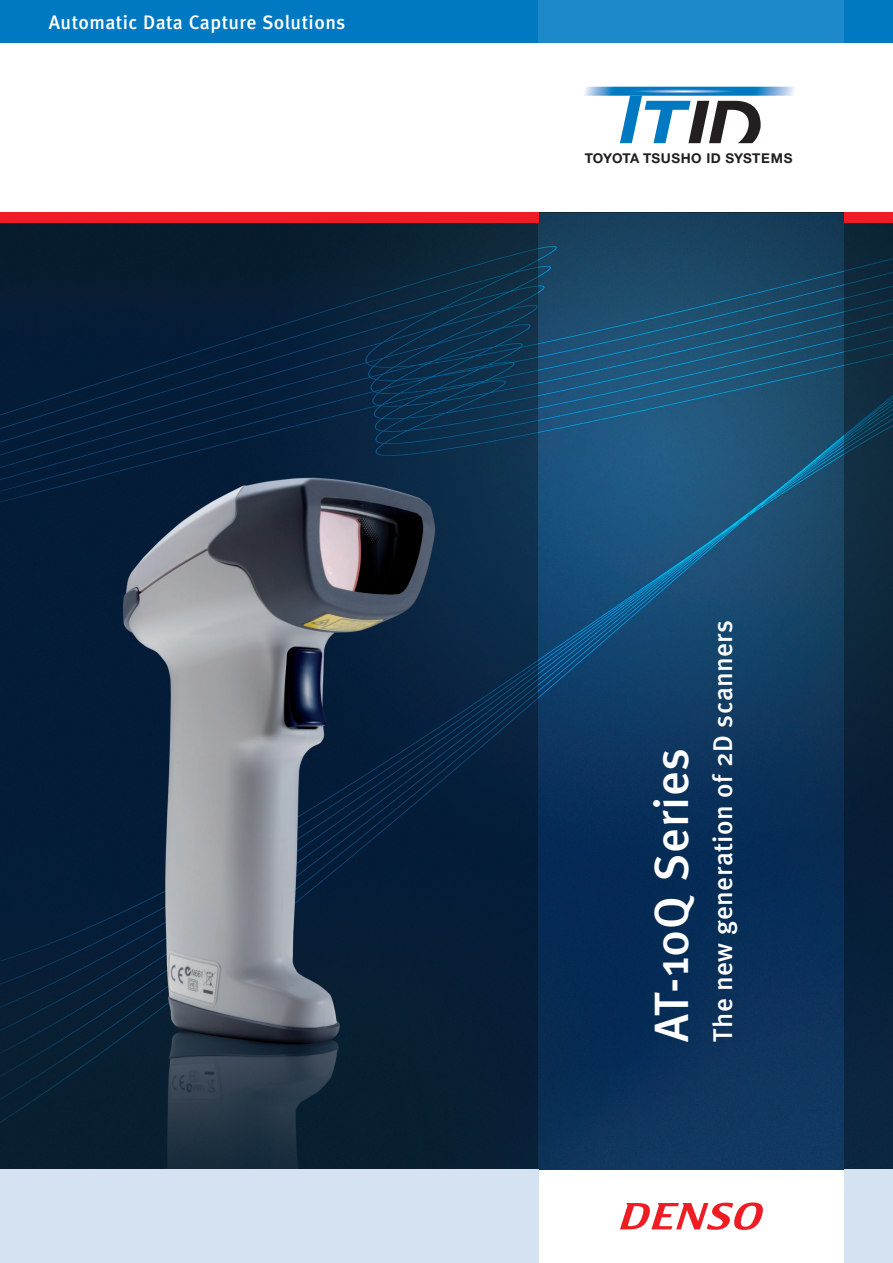
<style>
.page{position:relative;width:893px;height:1263px;background:#fff}
.page>*{position:absolute;margin:0;border:0;box-sizing:border-box;transform-origin:0 0}
.t1{font:500 48px "Meta";letter-spacing:.015em;color:#fff}
.subhead_titel{font:500 27px "Meta";letter-spacing:.015em;color:#fff}
.t2{font:500 19.5px "Meta";letter-spacing:.025em;color:#fff}
.t3{font:700 13.5px "Helvetica Neue";letter-spacing:.02em;color:#231f20}
</style>
<div class="page">
<img style="left:0;top:223px;width:893px;height:946px">
<div style="left:0;top:0;width:893px;height:43px;background:#0079c2"></div>
<svg style="left:539px;top:213px;width:305px;height:956px;background:#123f65"></svg>
<div style="left:0;top:213px;width:539px;height:10px;background:#ee1d23"></div>
<div style="left:539px;top:0;width:305px;height:43px;background:#1e89ca"></div>
<div style="left:844px;top:1169px;width:49px;height:94px;background:#d4e2f2"></div>
<div style="left:0;top:1169px;width:539px;height:94px;background:#d4e2f2"></div>
<svg style="left:584px;top:87px;width:211px;height:56px"></svg>
<div style="left:844px;top:213px;width:49px;height:10px;background:#ee1d23"></div>
<svg style="left:620px;top:1202px;width:143px;height:28px"></svg>
<p class="t2" style="left:49px;top:11px;width:298px">Automatic Data Capture Solutions</p>
<p class="t3" style="left:585px;top:150px;width:209px">TOYOTA TSUSHO ID SYSTEMS</p>
<p class="t1" style="left:644px;top:1042px;width:295px;rotate:-90deg">AT-10Q Series</p>
<p class="subhead_titel" style="left:707px;top:1042px;width:423px;rotate:-90deg">The new generation of 2D scanners</p>
</div>
